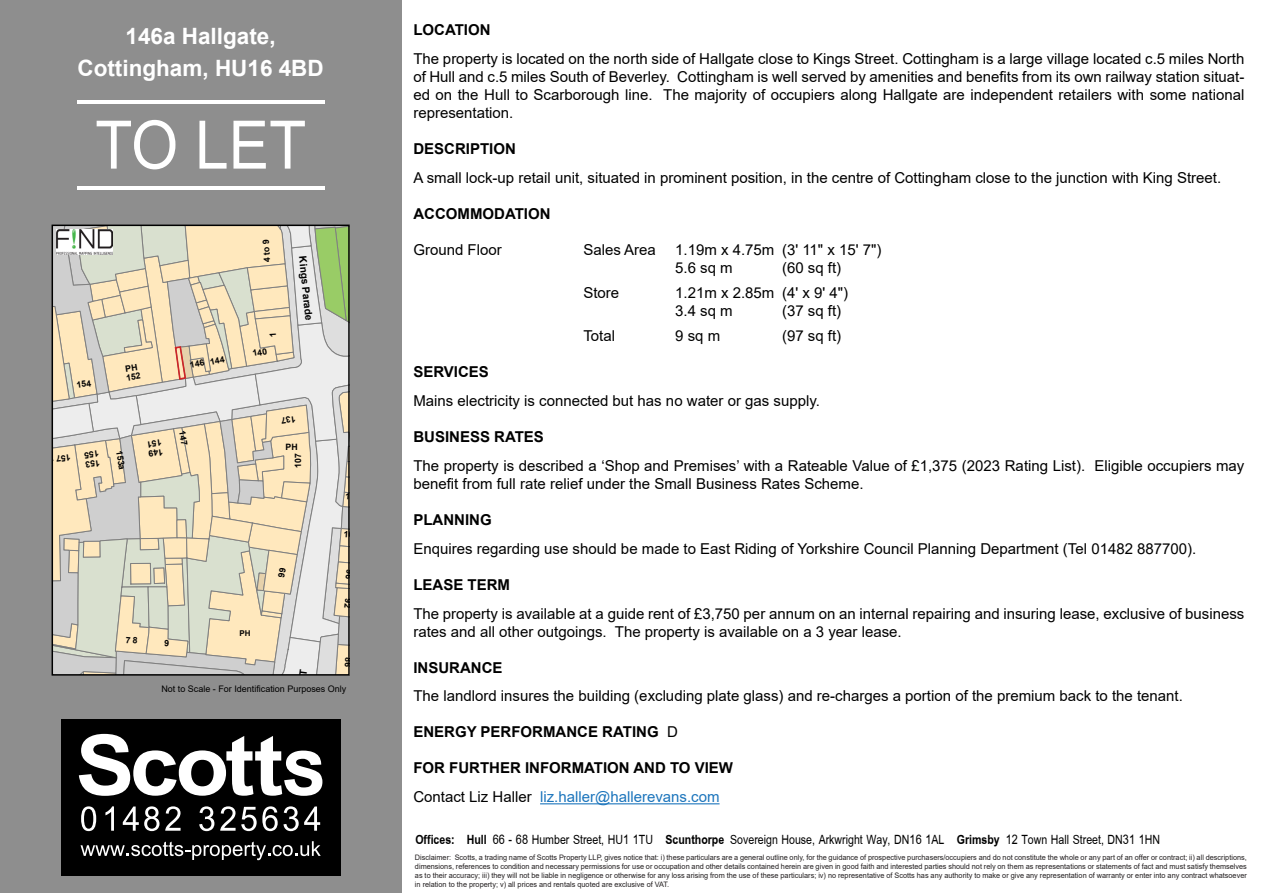
<style>
.page{position:relative;width:1263px;height:893px;background:#fff}
.page>*{position:absolute;margin:0;border:0;box-sizing:border-box;transform-origin:0 0}
.t1{font:66.9px "Arial";color:#fff;scale:.9 1}
.t2{font:700 22.5px/32.4px "Arial";color:#fff;text-align:center}
.t3{font:19.5px "Browallia UPC";color:#000;scale:.83 1}
.t4{font:15px/18px "Arial";color:#000}
.t5{font:700 15px/28.8px "Arial";color:#000}
.t6{font:700 10.05px "Arial";color:#000}
.t7{font:9px "Arial";color:#000}
.t8{font:700 8.7px/8.7px "Arial";color:#000}
.t9{font:700 7.95px "Arial";color:#000}
.t10{font:7.5px/9px "Arial";color:#231f20;text-align:justify}
.t11{font:700 5.85px "Arial";color:#000}
.s1{font-weight:400}
.s2{font-weight:400;color:#1c75bc}
.s3{font-weight:700}
.s4{font-size:20.1px}
</style>
<div class="page">
<div style="left:0;top:0;width:401px;height:893px;background:#8e8e8e"></div>
<div style="left:61px;top:719px;width:279px;height:156px;background:#000"></div>
<svg style="left:81px;top:841px;width:240px;height:19px"></svg>
<svg style="left:79px;top:734px;width:243px;height:62px"></svg>
<svg style="left:81px;top:806px;width:15px;height:25px"></svg>
<svg style="left:105px;top:806px;width:9px;height:25px"></svg>
<svg style="left:123px;top:806px;width:36px;height:25px"></svg>
<svg style="left:165px;top:806px;width:16px;height:25px"></svg>
<svg style="left:199px;top:806px;width:15px;height:25px"></svg>
<svg style="left:220px;top:806px;width:100px;height:25px"></svg>
<hr style="left:77px;top:100px;width:247px;height:4px;background:#fff">
<hr style="left:77px;top:186px;width:247px;height:4px;background:#fff">
<hr style="left:540px;top:803px;width:179px;height:1px;background:#1c75bc">
<svg style="left:53px;top:225px;width:297px;height:450px;background:#e1d8c3"></svg>
<h2 class="t2" style="left:77px;top:20px;width:248px">146a Hallgate,<br>Cottingham, HU16 4BD</h2>
<p class="t5" style="left:413px;top:16px;width:79px">LOCATION</p>
<p class="t4" style="left:413px;top:50px;width:832px;text-align:justify">The property is located on the north side of Hallgate close to Kings Street. Cottingham is a large village located c.5 miles North of Hull and c.5 miles South of Beverley. Cottingham is well served by amenities and benefits from its own railway station situat&shy;ed on the Hull to Scarborough line. The majority of occupiers along Hallgate are independent retailers with some national representation.</p>
<p class="t5" style="left:413px;top:135px;width:104px">DESCRIPTION</p>
<p class="t4" style="left:413px;top:169px;width:809px">A small lock-up retail unit, situated in prominent position, in the centre of Cottingham close to the junction with King Street.</p>
<p class="t5" style="left:413px;top:199px;width:139px">ACCOMMODATION</p>
<p class="t4" style="left:413px;top:241px;width:90px">Ground Floor</p>
<p class="t4" style="left:583px;top:241px;width:74px">Sales Area</p>
<p class="t4" style="left:675px;top:241px;width:208px">1.19m x 4.75m (3' 11" x 15' 7")<br>5.6 sq m</p>
<p class="t11" style="left:765px;top:94px;width:66px">Adult Education Centre</p>
<h1 class="t1" style="left:95px;top:99px;width:236px">TO LET</h1>
<p class="t8" style="left:263px;top:262px;width:24px;rotate:-93deg">4 to 9</p>
<p class="t6" style="left:432px;top:241px;width:45px">Hallgarth</p>
<p class="t6" style="left:310px;top:255px;width:66px;rotate:84deg">Kings Parade</p>
<p class="t4" style="left:782px;top:259px;width:61px">(60 sq ft)</p>
<p class="t4" style="left:583px;top:284px;width:37px">Store</p>
<p class="t4" style="left:675px;top:284px;width:174px">1.21m x 2.85m (4' x 9' 4")<br>3.4 sq m</p>
<p class="t4" style="left:782px;top:302px;width:61px">(37 sq ft)</p>
<p class="t8" style="left:124px;top:365px;width:16px;rotate:-9deg">PH<br>152</p>
<p class="t8" style="left:71px;top:461px;width:33px;rotate:172deg">157 159</p>
<p class="t8" style="left:123px;top:450px;width:21px;rotate:81deg">153a</p>
<p class="t8" style="left:286px;top:443px;width:14px">PH</p>
<p class="t9" style="left:239px;top:627px;width:13px">PH</p>
<p class="t7" style="left:161px;top:683px;width:187px">Not to Scale - For Identification Purposes Only</p>
<p class="t4" style="left:583px;top:327px;width:33px">Total</p>
<p class="t4" style="left:675px;top:327px;width:47px">9 sq m</p>
<p class="t4" style="left:782px;top:327px;width:61px">(97 sq ft)</p>
<p class="t5" style="left:413px;top:358px;width:77px">SERVICES</p>
<p class="t4" style="left:413px;top:392px;width:408px">Mains electricity is connected but has no water or gas supply.</p>
<p class="t5" style="left:413px;top:423px;width:132px">BUSINESS RATES</p>
<p class="t4" style="left:413px;top:457px;width:832px">The property is described a ‘Shop and Premises’ with a Rateable Value of £1,375 (2023 Rating List). Eligible occupiers may benefit from full rate relief under the Small Business Rates Scheme.</p>
<p class="t5" style="left:413px;top:505px;width:80px">PLANNING</p>
<p class="t4" style="left:413px;top:539px;width:784px">Enquires regarding use should be made to East Riding of Yorkshire Council Planning Department (Tel 01482 887700).</p>
<p class="t5" style="left:413px;top:570px;width:98px">LEASE TERM</p>
<p class="t4" style="left:413px;top:604px;width:832px">The property is available at a guide rent of £3,750 per annum on an internal repairing and insuring lease, exclusive of business rates and all other outgoings. The property is available on a 3 year lease.</p>
<p class="t5" style="left:413px;top:653px;width:91px">INSURANCE</p>
<p class="t4" style="left:413px;top:687px;width:771px">The landlord insures the building (excluding plate glass) and re-charges a portion of the premium back to the tenant.</p>
<p class="t5" style="left:413px;top:718px;width:266px">ENERGY PERFORMANCE RATING <span class="s1">D</span></p>
<p class="t5" style="left:413px;top:754px;width:321px">FOR FURTHER INFORMATION AND TO VIEW<br><span class="s1">Contact Liz Haller</span> <span class="s2">liz.haller@hallerevans.com</span></p>
<h3 class="t3" style="left:415px;top:827px;width:899px"><span class="s3">Offices: Hull</span> <span class="s4">66 - 68</span> Humber Street, HU<span class="s4">1 1</span>TU <span class="s3">Scunthorpe</span> Sovereign House, Arkwright Way, DN<span class="s4">16 1</span>AL <span class="s3">Grimsby</span> <span class="s4">12</span> Town Hall Street, DN<span class="s4">31 1</span>HN</h3>
<p class="t10" style="left:415px;top:852px;width:833px">Disclaimer: Scotts, a trading name of Scotts Property LLP, gives notice that: i) these particulars are a general outline only, for the guidance of prospective purchasers/occupiers and do not constitute the whole or any part of an offer or contract; ii) all descriptions, dimensions, references to condition and necessary permissions for use or occupation and other details contained herein are given in good faith and interested parties should not rely on them as representations or statements of fact and must satisfy themselves as to their accuracy; iii) they will not be liable in negligence or otherwise for any loss arising from the use of these particulars; iv) no representative of Scotts has any authority to make or give any representation of warranty or enter into any contract whatsoever in relation to the property; v) all prices and rentals quoted are exclusive of VAT.</p>
<p class="t8" style="left:483px;top:374px;width:35px;rotate:77deg">Surgery</p>
<p class="t8" style="left:433px;top:426px;width:14px">PH</p>
<p class="t8" style="left:652px;top:484px;width:34px">Rectory</p>
<p class="t8" style="left:725px;top:542px;width:18px;rotate:-10deg">Hall</p>
<p class="t6" style="left:605px;top:891px;width:44px;rotate:-59deg">AVENUE</p>
</div>
